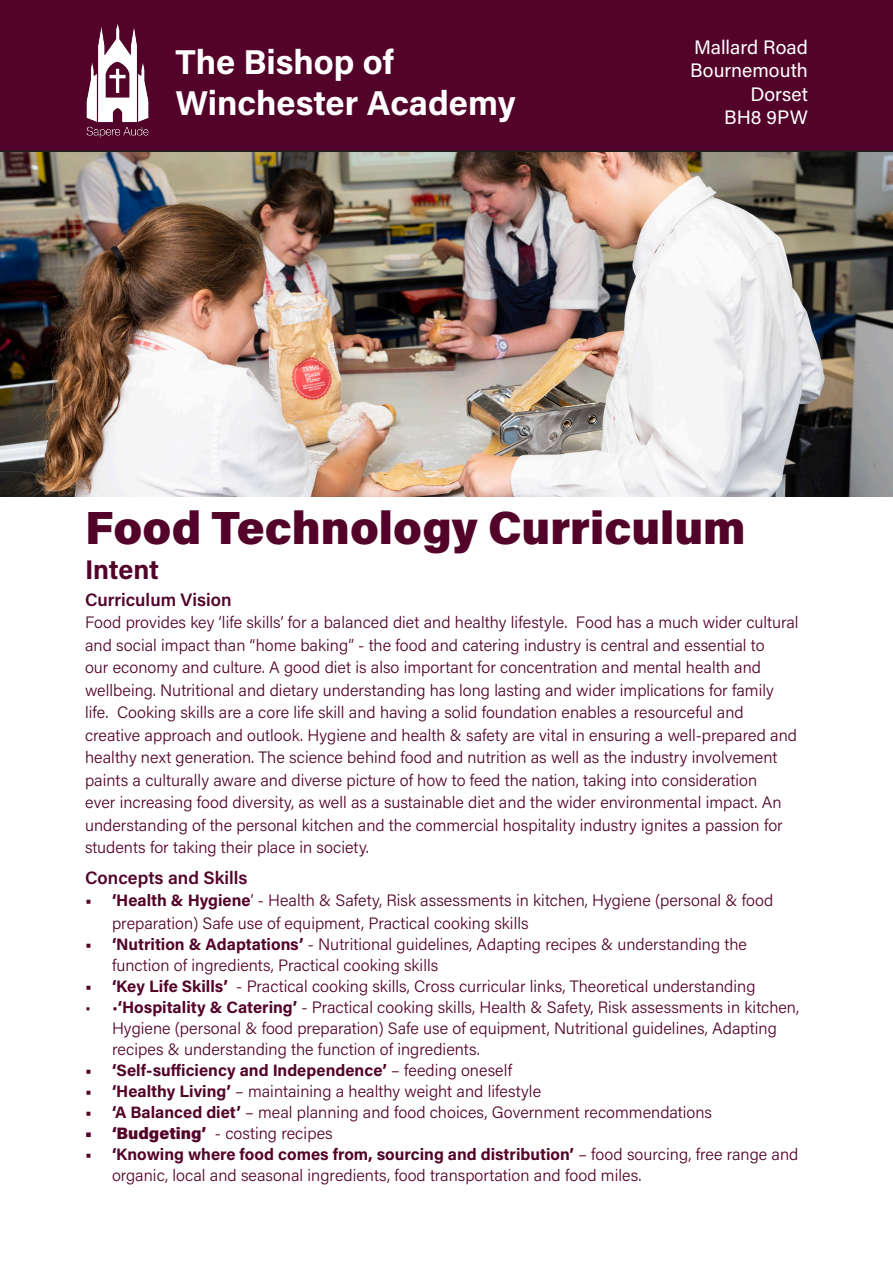
<style>
.page{position:relative;width:893px;height:1263px;background:#fff}
.page>*{position:absolute;margin:0;border:0;box-sizing:border-box;transform-origin:0 0}
.t1{font:46.5px "Acumin Variable Concept";letter-spacing:.09em;color:#530329}
.t2{font:34.5px "Acumin Variable Concept";letter-spacing:.05em;color:#fff}
.t3{font:27px "Acumin Variable Concept";letter-spacing:.05em;color:#530329}
.t4{font:19.5px "Acumin Variable Concept";letter-spacing:.02em;color:#fff}
.t5{font:18px "Acumin Variable Concept";letter-spacing:.04em;color:#530329}
.t6{font:16.5px/22.5px "Acumin Variable Concept";letter-spacing:.01em;color:#530329}
.t7{font:16.5px "Acumin Variable Concept";letter-spacing:.05em;color:#530329}
</style>
<div class="page">
<div style="left:0;top:0;width:893px;height:152px;background:#530329"></div>
<img style="left:0;top:152px;width:893px;height:345px">
<img style="left:60px;top:21px;width:115px;height:122px">
<p class="t2" style="left:175px;top:38px;width:218px">The Bishop of</p>
<p class="t2" style="left:175px;top:80px;width:340px">Winchester Academy</p>
<p class="t4" style="left:694px;top:34px;width:115px">Mallard Road</p>
<p class="t4" style="left:690px;top:57px;width:119px">Bournemouth</p>
<p class="t4" style="left:750px;top:81px;width:58px">Dorset</p>
<p class="t4" style="left:724px;top:104px;width:85px">BH8 9PW</p>
<p class="t1" style="left:85px;top:495px;width:658px">Food Technology Curriculum</p>
<p class="t3" style="left:85px;top:551px;width:73px">Intent</p>
<p class="t5" style="left:85px;top:587px;width:147px">Curriculum Vision</p>
<p class="t6" style="left:85px;top:610px;width:715px">Food provides key ‘life skills’ for a balanced diet and healthy lifestyle. Food has a much wider cultural and social impact than “home baking” - the food and catering industry is central and essential to<br>our economy and culture. A good diet is also important for concentration and mental health and wellbeing. Nutritional and dietary understanding has long lasting and wider implications for family life. Cooking skills are a core life skill and having a solid foundation enables a resourceful and creative approach and outlook. Hygiene and health &amp; safety are vital in ensuring a well-prepared and healthy next generation. The science behind food and nutrition as well as the industry involvement paints a culturally aware and diverse picture of how to feed the nation, taking into consideration<br>ever increasing food diversity, as well as a sustainable diet and the wider environmental impact. An understanding of the personal kitchen and the commercial hospitality industry ignites a passion for students for taking their place in society.</p>
<p class="t5" style="left:85px;top:865px;width:163px">Concepts and Skills</p>
<p class="t6" style="left:112px;top:889px;width:663px;text-indent:-27px">• ‘Health &amp; Hygiene’ - Health &amp; Safety, Risk assessments in kitchen, Hygiene (personal &amp; food preparation) Safe use of equipment, Practical cooking skills</p>
<p class="t6" style="left:112px;top:933px;width:636px;line-height:21px;text-indent:-27px">• ‘Nutrition &amp; Adaptations’ - Nutritional guidelines, Adapting recipes &amp; understanding the function of ingredients, Practical cooking skills</p>
<p class="t6" style="left:85px;top:974px;width:672px">• ‘Key Life Skills’ - Practical cooking skills, Cross curricular links, Theoretical understanding</p>
<p class="t6" style="left:112px;top:996px;width:688px;line-height:21px;text-indent:-27px">• •‘Hospitality &amp; Catering’ - Practical cooking skills, Health &amp; Safety, Risk assessments in kitchen,<br>Hygiene (personal &amp; food preparation) Safe use of equipment, Nutritional guidelines, Adapting recipes &amp; understanding the function of ingredients.</p>
<p class="t7" style="left:85px;top:1059px;width:428px">• ‘Self-sufficiency and Independence’ – feeding oneself</p>
<p class="t6" style="left:85px;top:1079px;width:457px">• ‘Healthy Living’ – maintaining a healthy weight and lifestyle</p>
<p class="t6" style="left:85px;top:1100px;width:628px">• ‘A Balanced diet’ – meal planning and food choices, Government recommendations</p>
<p class="t6" style="left:85px;top:1121px;width:249px">• ‘Budgeting’ - costing recipes</p>
<p class="t6" style="left:112px;top:1143px;width:688px;line-height:21px;text-indent:-27px">• ‘Knowing where food comes from, sourcing and distribution’ – food sourcing, free range and organic, local and seasonal ingredients, food transportation and food miles.</p>
</div>
